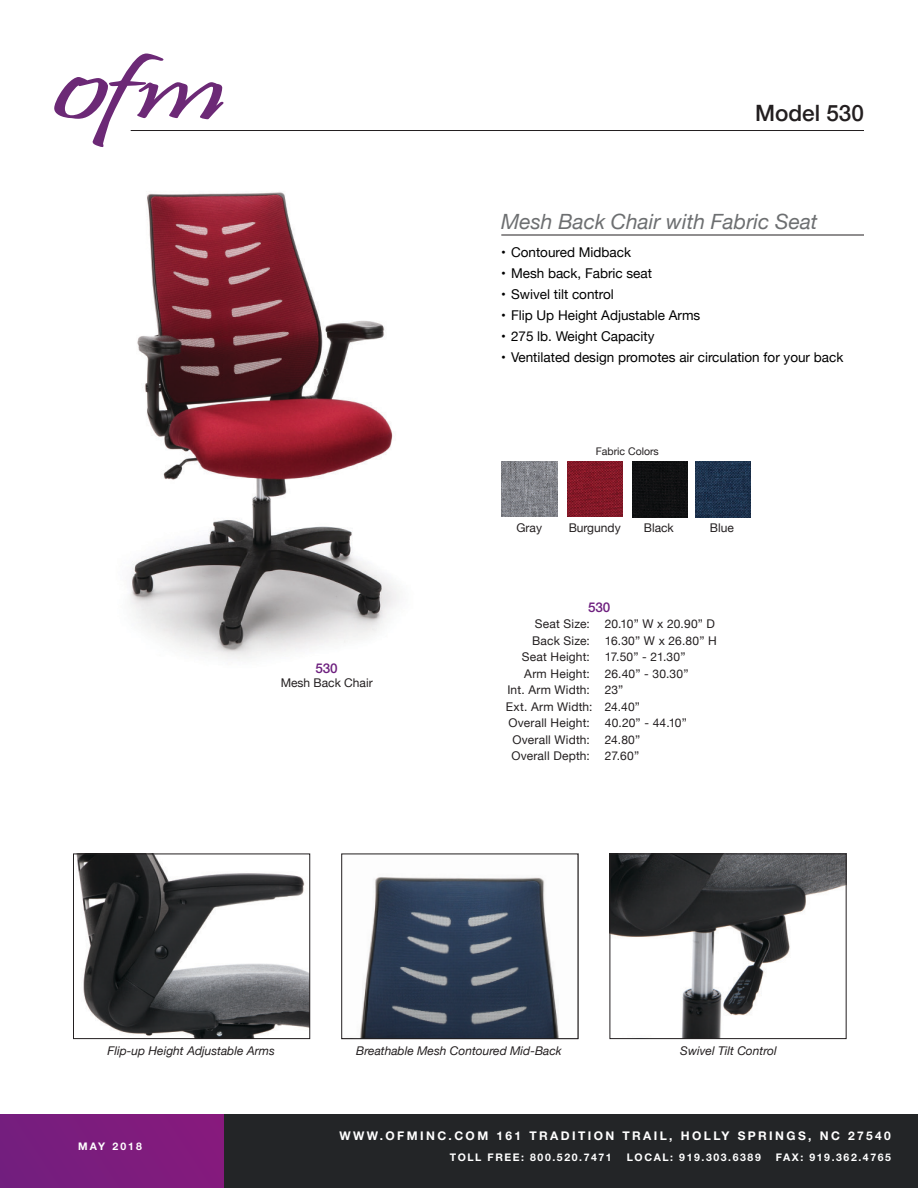
<style>
.page{position:relative;width:918px;height:1188px;background:#fff}
.page>*{position:absolute;margin:0;border:0;box-sizing:border-box;transform-origin:0 0}
.t1{font:500 22.5px "Helvetica Neue";color:#231f20}
.t2{font:italic 21px "Helvetica Neue";color:#6d6f71}
.t3{font:13.5px "Helvetica Neue";color:#000}
.t4{font:500 13.5px "Helvetica Neue LT Pro";letter-spacing:-.015em;color:#6d1f7e}
.t5{font:12px/16.5px "Helvetica Neue";letter-spacing:.01em;color:#231f20}
.t6{font:italic 12px "Helvetica Neue";color:#231f20}
.t7{font:700 12px "Helvetica Neue LT Pro";letter-spacing:.2em;color:#fff}
.t8{font:700 10.5px "Helvetica Neue LT Pro";letter-spacing:.15em;color:#fff}
.t9{font:10.5px "Helvetica Neue";color:#231f20}
</style>
<div class="page">
<div style="left:0;top:1115px;width:918px;height:73px;background:#232527"></div>
<hr style="left:131px;top:130px;width:733px;height:1px;background:#231f20">
<svg style="left:54px;top:54px;width:170px;height:93px"></svg>
<div style="left:0;top:1115px;width:224px;height:73px;background:#7c1c7d"></div>
<img style="left:130px;top:192px;width:269px;height:468px">
<hr style="left:501px;top:235px;width:363px;height:1px;background:#231f20">
<img style="left:502px;top:462px;width:55px;height:55px">
<img style="left:567px;top:462px;width:55px;height:55px">
<div style="left:632px;top:462px;width:56px;height:55px;background:#101112"></div>
<img style="left:695px;top:462px;width:56px;height:55px">
<img style="left:76px;top:856px;width:232px;height:181px">
<div style="left:73px;top:854px;width:237px;height:185px;border:1px solid #231f20"></div>
<img style="left:360px;top:877px;width:199px;height:160px">
<img style="left:612px;top:856px;width:232px;height:181px">
<div style="left:610px;top:854px;width:236px;height:185px;border:1px solid #231f20"></div>
<div style="left:342px;top:854px;width:236px;height:185px;border:1px solid #231f20"></div>
<h1 class="t1" style="left:755px;top:95px;width:110px">Model 530</h1>
<h2 class="t2" style="left:501px;top:206px;width:318px">Mesh Back Chair with Fabric Seat</h2>
<p class="t3" style="left:501px;top:242px;width:131px">• Contoured Midback</p>
<p class="t3" style="left:501px;top:263px;width:152px">• Mesh back, Fabric seat</p>
<p class="t3" style="left:501px;top:284px;width:114px">• Swivel tilt control</p>
<p class="t3" style="left:501px;top:305px;width:201px">• Flip Up Height Adjustable Arms</p>
<p class="t3" style="left:501px;top:326px;width:155px">• 275 lb. Weight Capacity</p>
<p class="t3" style="left:501px;top:347px;width:344px">• Ventilated design promotes air circulation for your back</p>
<p class="t9" style="left:596px;top:444px;width:64px">Fabric Colors</p>
<p class="t4" style="left:316px;top:660px;width:24px">530</p>
<p class="t5" style="left:281px;top:675px;width:94px">Mesh Back Chair</p>
<p class="t5" style="left:517px;top:520px;width:27px">Gray</p>
<p class="t5" style="left:569px;top:520px;width:53px">Burgundy</p>
<p class="t5" style="left:644px;top:520px;width:31px">Black</p>
<p class="t5" style="left:710px;top:520px;width:25px">Blue</p>
<p class="t4" style="left:588px;top:599px;width:24px">530</p>
<p class="t5" style="left:535px;top:617px;width:56px">Seat Size:</p>
<p class="t5" style="left:605px;top:617px;width:112px">20.10” W x 20.90” D</p>
<p class="t5" style="left:532px;top:633px;width:59px">Back Size:</p>
<p class="t5" style="left:605px;top:633px;width:113px">16.30” W x 26.80” H</p>
<p class="t5" style="left:522px;top:650px;width:70px">Seat Height:</p>
<p class="t5" style="left:605px;top:650px;width:82px">17.50” - 21.30”</p>
<p class="t5" style="left:524px;top:666px;width:67px">Arm Height:</p>
<p class="t5" style="left:506px;top:666px;width:184px;text-indent:99px">26.40” - 30.30”<br>Int. Arm Width: 23”<br>Ext. Arm Width: 24.40”<br>Overall Height:</p>
<p class="t5" style="left:511px;top:716px;width:177px;text-indent:93px">40.20” - 44.10”<br>Overall Width: 24.80”<br>Overall Depth:</p>
<p class="t5" style="left:605px;top:749px;width:36px">27.60”</p>
<p class="t6" style="left:107px;top:1042px;width:169px">Flip-up Height Adjustable Arms</p>
<p class="t6" style="left:356px;top:1042px;width:207px">Breathable Mesh Contoured Mid-Back</p>
<p class="t6" style="left:680px;top:1042px;width:98px">Swivel Tilt Control</p>
<p class="t8" style="left:78px;top:1140px;width:65px">MAY 2018</p>
<p class="t7" style="left:340px;top:1128px;width:553px">WWW.OFMINC.COM 161 TRADITION TRAIL, HOLLY SPRINGS, NC 27540</p>
<p class="t8" style="left:450px;top:1151px;width:164px">TOLL FREE: 800.520.7471</p>
<p class="t8" style="left:627px;top:1151px;width:136px">LOCAL: 919.303.6389</p>
<p class="t8" style="left:776px;top:1151px;width:117px">FAX: 919.362.4765</p>
</div>
